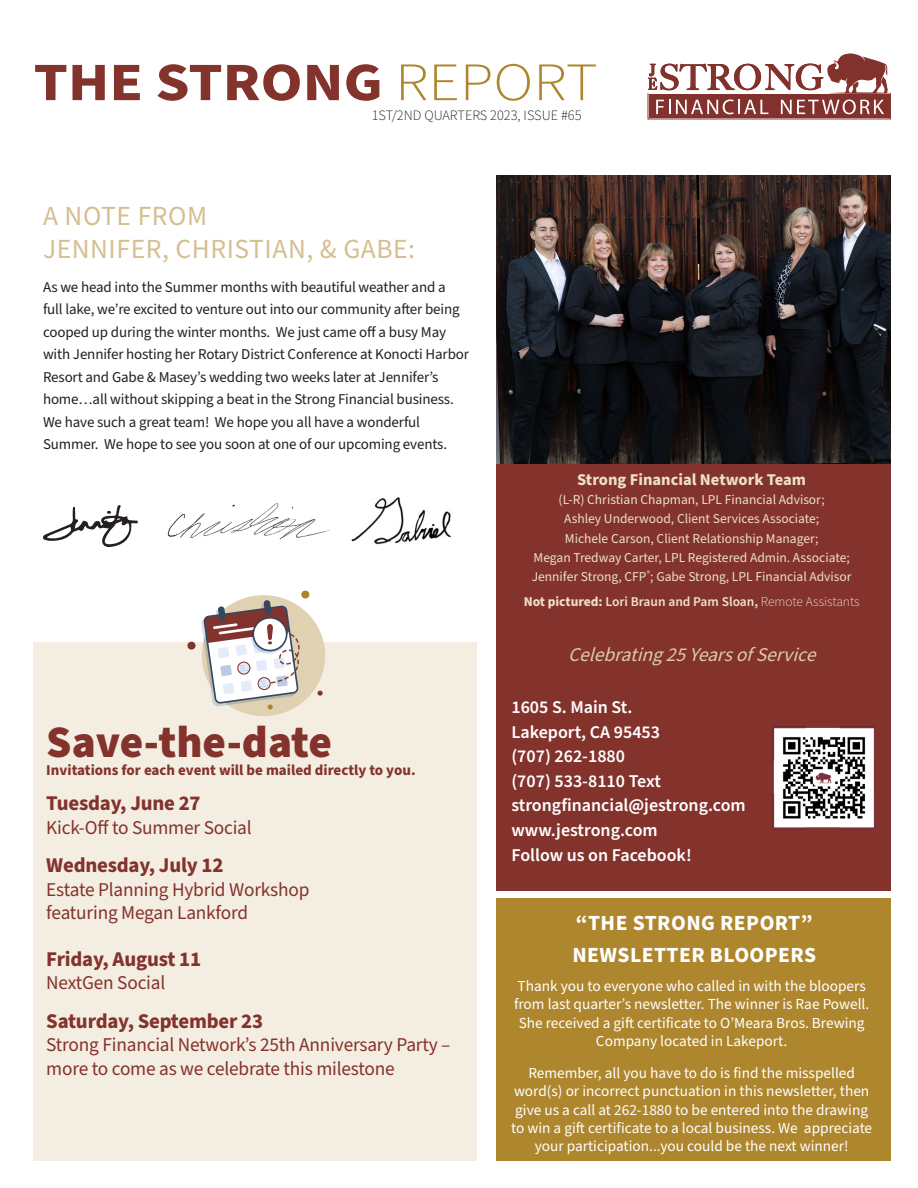
<style>
.page{position:relative;width:918px;height:1188px;background:#fff}
.page>*{position:absolute;margin:0;border:0;box-sizing:border-box;transform-origin:0 0}
.Cover_Title{font:700 54.15px "Source Sans Pro";color:#84322c;scale:1.13 1}
.Cover2_Title{font:900 45px "Source Sans Pro";color:#84322c}
.t1{font:27.6px "Source Sans Pro";letter-spacing:.02em;color:#d5bf91}
.t2{font:700 21.6px "Source Sans Pro";letter-spacing:.02em;color:#fff}
.Cover2_Title-2{font:700 21px "Source Sans Pro";letter-spacing:-.01em;color:#84322c}
.Cover2_Title-3{font:19.5px/23.4px "Source Sans Pro";letter-spacing:-.01em;color:#84322c}
.Cover2_Title-4{font:italic 19.5px "Source Sans Pro";color:#decaa6}
.Cover2_Title-5{font:600 18px "Source Sans Pro";color:#fff}
.Cover_Quote{font:700 16.5px "Source Sans Pro";color:#ebe0c8}
.Body_2{font:15.3px/18.3px "Source Sans Pro";color:#fff;text-align:center}
.Body_2-2{font:15px/22.5px "Source Sans Pro";letter-spacing:-.01em;color:#231f20}
.Cover2_Title-6{font:700 15px "Source Sans Pro";color:#84322c}
.Cover_Edition{font:300 14.25px "Source Sans Pro";color:#231f20}
.Cover_Quote-2{font:13.5px "Source Sans Pro";color:#ebe0c8}
.Cover_Quote-3{font:600 13.5px "Source Sans Pro";color:#ebe0c8}
.s1{font-weight:300;color:#ae862d}
.s2{font-weight:700}
.s3{font-weight:300}
</style>
<div class="page">
<img style="left:496px;top:175px;width:395px;height:289px">
<div style="left:496px;top:899px;width:395px;height:262px;background:#ae862d"></div>
<div style="left:496px;top:464px;width:395px;height:427px;background:#84322c"></div>
<div style="left:33px;top:643px;width:444px;height:518px;background:#f4eee2"></div>
<div style="left:649px;top:94px;width:240px;height:24px;background:#83312d"></div>
<svg style="left:648px;top:53px;width:243px;height:61px"></svg>
<div style="left:648px;top:93px;width:243px;height:26px;border:1px solid #83312d"></div>
<img style="left:772px;top:726px;width:103px;height:104px">
<div style="left:202px;top:595px;width:123px;height:121px;background:#e1d1b3;border-radius:50%"></div>
<div style="left:301px;top:591px;width:8px;height:8px;background:#ae852d;border-radius:50%"></div>
<div style="left:187px;top:642px;width:9px;height:8px;background:#83332e;border-radius:50%"></div>
<svg style="left:201px;top:600px;width:99px;height:110px"></svg>
<svg style="left:318px;top:691px;width:5px;height:5px"></svg>
<svg style="left:43px;top:505px;width:95px;height:42px"></svg>
<img style="left:167px;top:503px;width:163px;height:37px">
<img style="left:351px;top:497px;width:100px;height:48px">
<p class="Cover_Title" style="left:34px;top:45px;width:501px">THE STRONG <span class="s1">REPORT</span></p>
<p class="Cover_Edition" style="left:372px;top:106px;width:211px">1ST/2ND QUARTERS 2023, ISSUE #65</p>
<p class="t1" style="left:43px;top:197px;width:166px">A NOTE FROM</p>
<p class="t1" style="left:43px;top:230px;width:374px">JENNIFER, CHRISTIAN, &amp; GABE:</p>
<p class="Body_2-2" style="left:43px;top:276px;width:428px">As we head into the Summer months with beautiful weather and a full lake, we’re excited to venture out into our community after being cooped up during the winter months. We just came off a busy May with Jennifer hosting her Rotary District Conference at Konocti Harbor Resort and Gabe &amp; Masey’s wedding two weeks later at Jennifer’s home…all without skipping a beat in the Strong Financial business.<br>We have such a great team! We hope you all have a wonderful Summer. We hope to see you soon at one of our upcoming events.</p>
<p class="Cover2_Title" style="left:46px;top:711px;width:287px">Save-the-date</p>
<p class="Cover2_Title-6" style="left:46px;top:760px;width:371px">Invitations for each event will be mailed directly to you.</p>
<p class="Cover2_Title-2" style="left:46px;top:789px;width:156px">Tuesday, June 27</p>
<p class="Cover2_Title-3" style="left:46px;top:816px;width:207px">Kick-Off to Summer Social</p>
<p class="Cover2_Title-2" style="left:46px;top:851px;width:179px">Wednesday, July 12</p>
<p class="Cover2_Title-3" style="left:46px;top:878px;width:265px">Estate Planning Hybrid Workshop</p>
<p class="Cover2_Title-3" style="left:46px;top:902px;width:203px">featuring Megan Lankford</p>
<p class="Cover2_Title-2" style="left:46px;top:945px;width:156px">Friday, August 11</p>
<p class="Cover2_Title-3" style="left:46px;top:972px;width:121px">NextGen Social</p>
<p class="Cover2_Title-2" style="left:46px;top:1006px;width:218px">Saturday, September 23</p>
<p class="Cover2_Title-3" style="left:46px;top:1034px;width:406px">Strong Financial Network’s 25th Anniversary Party – more to come as we celebrate this milestone</p>
<p class="Cover_Quote" style="left:577px;top:468px;width:230px">Strong Financial Network Team</p>
<p class="Cover_Quote-2" style="left:559px;top:491px;width:268px">(L-R) Christian Chapman, LPL Financial Advisor;</p>
<p class="Cover_Quote-2" style="left:564px;top:510px;width:257px">Ashley Underwood, Client Services Associate;</p>
<p class="Cover_Quote-2" style="left:565px;top:529px;width:255px">Michele Carson, Client Relationship Manager;</p>
<p class="Cover_Quote-2" style="left:534px;top:548px;width:318px">Megan Tredway Carter, LPL Registered Admin. Associate;</p>
<p class="Cover_Quote-2" style="left:532px;top:567px;width:321px">Jennifer Strong, CFP<sup>®</sup>; Gabe Strong, LPL Financial Advisor</p>
<p class="Cover_Quote-3" style="left:524px;top:593px;width:337px"><span class="s2">Not pictured:</span> Lori Braun and Pam Sloan, <span class="s3">Remote Assistants</span></p>
<p class="Cover2_Title-4" style="left:568px;top:642px;width:256px">Celebrating25YearsofService</p>
<p class="Cover2_Title-5" style="left:511px;top:695px;width:123px">1605 S. Main St.</p>
<p class="Cover2_Title-5" style="left:511px;top:720px;width:150px">Lakeport, CA 95453</p>
<p class="Cover2_Title-5" style="left:511px;top:744px;width:115px">(707) 262-1880</p>
<p class="Cover2_Title-5" style="left:511px;top:769px;width:151px">(707) 533-8110 Text</p>
<p class="Cover2_Title-5" style="left:511px;top:793px;width:236px">strongfinancial@jestrong.com</p>
<p class="Cover2_Title-5" style="left:511px;top:818px;width:148px">www.jestrong.com</p>
<p class="Cover2_Title-5" style="left:511px;top:843px;width:182px">Follow us on Facebook!</p>
<p class="t2" style="left:576px;top:908px;width:238px">“THE STRONG REPORT”</p>
<p class="t2" style="left:572px;top:940px;width:245px">NEWSLETTER BLOOPERS</p>
<p class="Body_2" style="left:514px;top:977px;width:357px">Thank you to everyone who called in with the bloopers from last quarter’s newsletter. The winner is Rae Powell.<br>She received a gift certificate to O’Meara Bros. Brewing Company located in Lakeport.</p>
<p class="Body_2" style="left:511px;top:1064px;width:363px">Remember, all you have to do is find the misspelled word(s) or incorrect punctuation in this newsletter, then give us a call at 262-1880 to be entered into the drawing to win a gift certificate to a local business. We appreciate your participation...you could be the next winner!</p>
</div>
